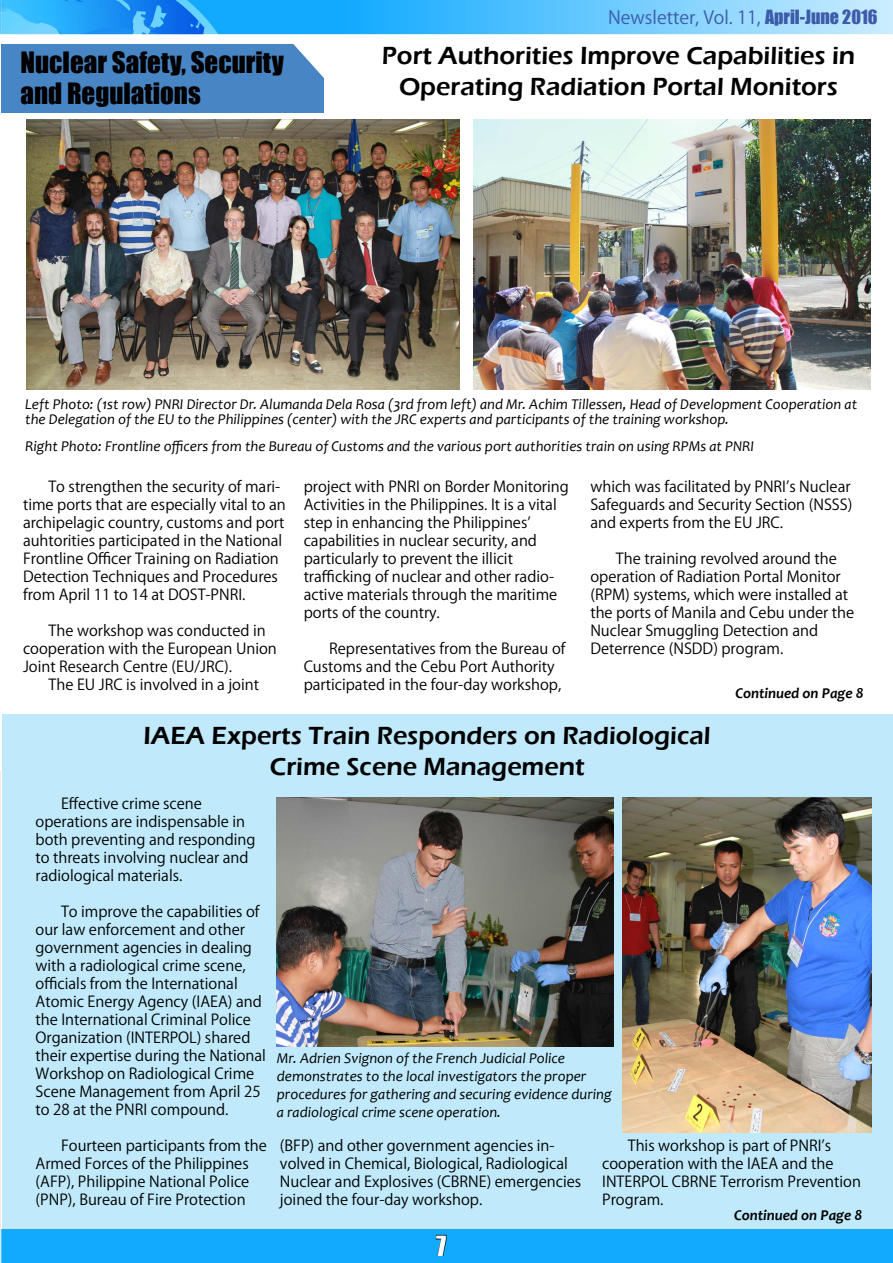
<style>
.page{position:relative;width:893px;height:1263px;background:#fff}
.page>*{position:absolute;margin:0;border:0;box-sizing:border-box;transform-origin:0 0}
.t1{font:27px/31.5px "Impact";color:#000}
.t2{font:600 25.5px/30.6px "Eras ITC";color:#000;text-align:center}
.t3{font:25.5px "Impact";color:#fff}
.t4{font:18px "Koz Go Pro";color:#3d5ba9}
.t5{font:15px/18px "Koz Go Pro";color:#000}
.t6{font:italic 15px/18px "Candara";color:#000}
.t7{font:italic 700 15px "Candara";color:#000}
.s1{font-family:"Impact"}
</style>
<div class="page">
<img style="left:0;top:0;width:893px;height:1263px">
<hr style="left:0;top:771px;width:2px;height:458px;background:#e71c23">
<svg style="left:436px;top:1234px;width:11px;height:22px"></svg>
<div style="left:2px;top:714px;width:891px;height:515px;background:#c0eafb"></div>
<div style="left:1px;top:45px;width:322px;height:67px;background:#4785c5"></div>
<img style="left:26px;top:120px;width:433px;height:269px">
<img style="left:474px;top:120px;width:396px;height:269px">
<img style="left:277px;top:797px;width:337px;height:250px">
<img style="left:622px;top:797px;width:249px;height:336px">
<h1 class="t1" style="left:21px;top:46px;width:265px">Nuclear Safety, Security and Regulations</h1>
<p class="t4" style="left:608px;top:6px;width:271px">Newsletter, Vol. 11, <span class="s1">April-June 2016</span></p>
<h2 class="t2" style="left:382px;top:41px;width:475px">Port Authorities Improve Capabilities in<br>Operating Radiation Portal Monitors</h2>
<p class="t6" style="left:25px;top:396px;width:834px;line-height:15px">Left Photo: (1st row) PNRI Director Dr. Alumanda Dela Rosa (3rd from left) and Mr. Achim Tillessen, Head of Development Cooperation at the Delegation of the EU to the Philippines (center) with the JRC experts and participants of the training workshop.</p>
<p class="t6" style="left:25px;top:437px;width:730px">Right Photo: Frontline officers from the Bureau of Customs and the various port authorities train on using RPMs at PNRI</p>
<p class="t5" style="left:23px;top:478px;width:264px;text-indent:26px">To strengthen the security of mari&shy;time ports that are especially vital to an archipelagic country, customs and port auhtorities participated in the National Frontline Officer Training on Radiation Detection Techniques and Procedures from April 11 to 14 at DOST-PNRI.</p>
<p class="t5" style="left:23px;top:622px;width:255px;text-indent:26px">The workshop was conducted in cooperation with the European Union<br>Joint Research Centre (EU/JRC).</p>
<p class="t5" style="left:49px;top:676px;width:212px">The EU JRC is involved in a joint</p>
<p class="t5" style="left:590px;top:478px;width:263px;text-align:justify">which was facilitated by PNRI’s Nuclear Safeguards and Security Section (NSSS) and experts from the EU JRC.</p>
<p class="t5" style="left:590px;top:550px;width:265px;text-indent:26px">The training revolved around the operation of Radiation Portal Monitor (RPM) systems, which were installed at the ports of Manila and Cebu under the Nuclear Smuggling Detection and Deterrence (NSDD) program.</p>
<p class="t5" style="left:304px;top:478px;width:267px">project with PNRI on Border Monitoring Activities in the Philippines. It is a vital step in enhancing the Philippines’ capabilities in nuclear security, and particularly to prevent the illicit trafficking of nuclear and other radio&shy;active materials through the maritime ports of the country.</p>
<p class="t5" style="left:304px;top:640px;width:263px;text-indent:26px">Representatives from the Bureau of<br>Customs and the Cebu Port Authority participated in the four-day workshop,</p>
<p class="t7" style="left:735px;top:684px;width:130px">Continued on Page 8</p>
<h2 class="t2" style="left:144px;top:720px;width:569px">IAEA Experts Train Responders on Radiological<br>Crime Scene Management</h2>
<p class="t5" style="left:36px;top:795px;width:222px;text-indent:26px">Effective crime scene operations are indispensable in both preventing and responding to threats involving nuclear and radiological materials.</p>
<p class="t5" style="left:36px;top:903px;width:232px;text-indent:26px">To improve the capabilities of our law enforcement and other government agencies in dealing with a radiological crime scene, officials from the International<br>Atomic Energy Agency (IAEA) and the International Criminal Police<br>Organization (INTERPOL) shared their expertise during the National<br>Workshop on Radiological Crime<br>Scene Management from April 25 to 28 at the PNRI compound.</p>
<p class="t5" style="left:36px;top:1137px;width:233px;text-indent:26px">Fourteen participants from the Armed Forces of the Philippines (AFP), Philippine National Police (PNP), Bureau of Fire Protection</p>
<p class="t5" style="left:280px;top:1137px;width:303px">(BFP) and other government agencies in&shy;volved in Chemical, Biological, Radiological Nuclear and Explosives (CBRNE) emergencies joined the four-day workshop.</p>
<p class="t6" style="left:277px;top:1049px;width:336px">Mr. Adrien Svignon of the French Judicial Police demonstrates to the local investigators the proper procedures for gathering and securing evidence during a radiological crime scene operation.</p>
<p class="t5" style="left:602px;top:1137px;width:260px;text-indent:26px">This workshop is part of PNRI’s cooperation with the IAEA and the<br>INTERPOL CBRNE Terrorism Prevention<br>Program.</p>
<p class="t7" style="left:734px;top:1206px;width:130px">Continued on Page 8</p>
<h2 class="t3" style="left:436px;top:1226px;width:11px">7</h2>
</div>
